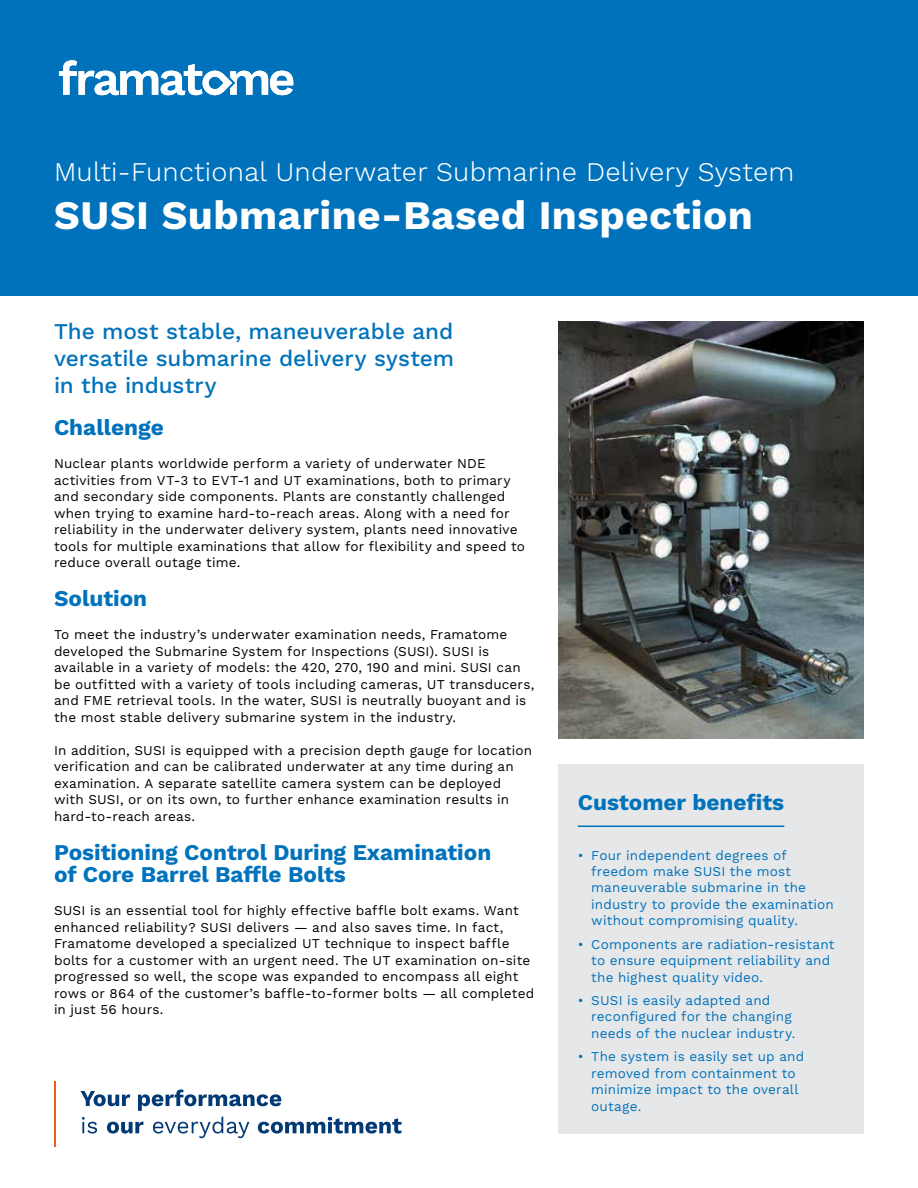
<style>
.page{position:relative;width:918px;height:1188px;background:#fff}
.page>*{position:absolute;margin:0;border:0;box-sizing:border-box;transform-origin:0 0}
.t1{font:700 40.5px "Work Sans";letter-spacing:.01em;color:#fff}
.t2{font:300 27px "Work Sans";letter-spacing:.01em;color:#fff}
.t3{font:700 22.5px/22.5px "Work Sans";color:#0072bc}
.t4{font:500 22.5px/27px "Work Sans";letter-spacing:-.005em;color:#0072bc;text-align:justify}
.t5{font:13.5px/16.5px "Work Sans";letter-spacing:.01em;color:#000}
.t6{font:13.5px/16.5px "Work Sans";letter-spacing:.01em;color:#0072bc}
</style>
<div class="page">
<div style="left:0;top:0;width:918px;height:296px;background:#0072bc"></div>
<svg style="left:80px;top:1091px;width:50px;height:15px"></svg>
<svg style="left:138px;top:1089px;width:143px;height:22px"></svg>
<svg style="left:82px;top:1117px;width:15px;height:17px"></svg>
<svg style="left:107px;top:1122px;width:37px;height:12px"></svg>
<svg style="left:153px;top:1117px;width:96px;height:21px"></svg>
<svg style="left:258px;top:1117px;width:144px;height:17px"></svg>
<hr style="left:54px;top:1081px;width:2px;height:66px;background:#f15a22">
<svg style="left:59px;top:60px;width:234px;height:35px"></svg>
<div style="left:558px;top:764px;width:305px;height:370px;background:#e6e7e8"></div>
<hr style="left:578px;top:826px;width:206px;height:1px;background:#0072bc">
<img style="left:558px;top:322px;width:306px;height:417px">
<h2 class="t2" style="left:54px;top:156px;width:742px">Multi-Functional Underwater Submarine Delivery System</h2>
<h1 class="t1" style="left:54px;top:192px;width:700px">SUSI Submarine-Based Inspection</h1>
<h3 class="t4" style="left:54px;top:319px;width:402px">The most stable, maneuverable and versatile submarine delivery system in the industry</h3>
<h3 class="t3" style="left:54px;top:418px;width:111px">Challenge</h3>
<p class="t5" style="left:54px;top:456px;width:473px">Nuclear plants worldwide perform a variety of underwater NDE activities from VT-3 to EVT-1 and UT examinations, both to primary and secondary side components. Plants are constantly challenged when trying to examine hard-to-reach areas. Along with a need for reliability in the underwater delivery system, plants need innovative tools for multiple examinations that allow for flexibility and speed to reduce overall outage time.</p>
<h3 class="t3" style="left:54px;top:589px;width:95px">Solution</h3>
<p class="t5" style="left:54px;top:627px;width:482px">To meet the industry’s underwater examination needs, Framatome developed the Submarine System for Inspections (SUSI). SUSI is available in a variety of models: the 420, 270, 190 and mini. SUSI can be outfitted with a variety of tools including cameras, UT transducers, and FME retrieval tools. In the water, SUSI is neutrally buoyant and is the most stable delivery submarine system in the industry.</p>
<p class="t5" style="left:54px;top:743px;width:480px">In addition, SUSI is equipped with a precision depth gauge for location verification and can be calibrated underwater at any time during an examination. A separate satellite camera system can be deployed with SUSI, or on its own, to further enhance examination results in hard-to-reach areas.</p>
<h3 class="t3" style="left:54px;top:842px;width:439px">Positioning Control During Examination of Core Barrel Baffle Bolts</h3>
<p class="t5" style="left:54px;top:903px;width:482px">SUSI is an essential tool for highly effective baffle bolt exams. Want enhanced reliability? SUSI delivers — and also saves time. In fact, Framatome developed a specialized UT technique to inspect baffle bolts for a customer with an urgent need. The UT examination on-site progressed so well, the scope was expanded to encompass all eight rows or 864 of the customer’s baffle-to-former bolts — all completed in just 56 hours.</p>
<h3 class="t3" style="left:578px;top:792px;width:208px">Customer benefits</h3>
<p class="t6" style="left:591px;top:847px;width:244px;text-indent:-14px">• Four independent degrees of freedom make SUSI the most maneuverable submarine in the industry to provide the examination without compromising quality.</p>
<p class="t6" style="left:591px;top:936px;width:245px;text-indent:-14px">• Components are radiation-resistant to ensure equipment reliability and the highest quality video.</p>
<p class="t6" style="left:591px;top:993px;width:206px;text-indent:-14px">• SUSI is easily adapted and reconfigured for the changing needs of the nuclear industry.</p>
<p class="t6" style="left:591px;top:1049px;width:214px;text-indent:-14px">• The system is easily set up and removed from containment to minimize impact to the overall outage.</p>
</div>
